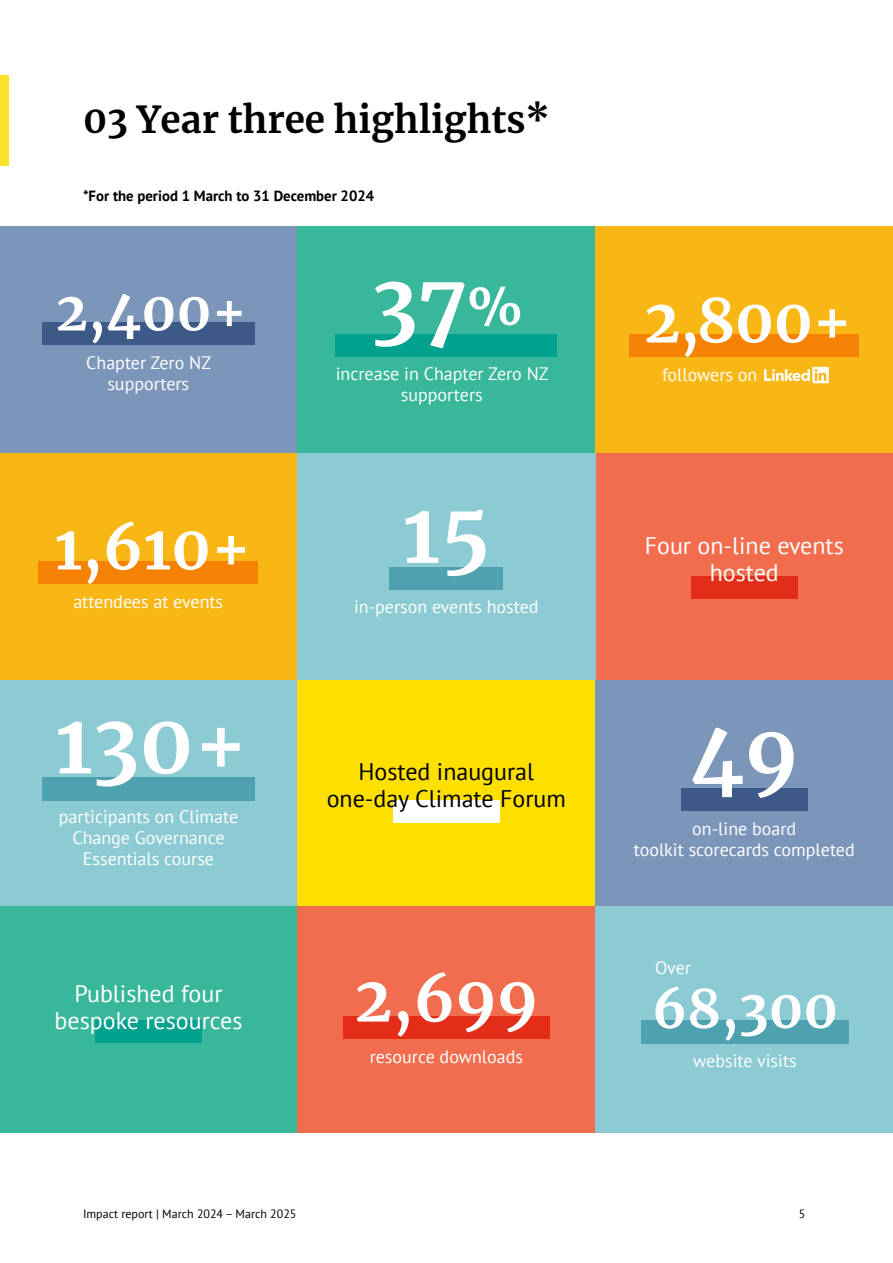
<style>
.page{position:relative;width:893px;height:1263px;background:#fff}
.page>*{position:absolute;margin:0;border:0;box-sizing:border-box;transform-origin:0 0}
.t1{font:700 82.5px "Merriweather";color:#fff}
.t2{font:700 62.7px "Merriweather";color:#fff}
.t3{font:700 60.75px "Merriweather";color:#fff}
.t4{font:700 60.15px "Merriweather";color:#fff}
.t5{font:700 53.55px "Merriweather";color:#fff}
.t6{font:700 52.8px "Merriweather";color:#fff}
.t7{font:700 36.75px "Merriweather";color:#000}
.t8{font:24px/27px "PT Sans";color:#fff;text-align:center}
.t9{font:24px/27px "PT Sans";color:#000;text-align:center}
.t10{font:18px/21px "PT Sans";color:#fff;text-align:center}
.t11{font:700 14.85px "PT Sans";color:#000}
.t12{font:12px "PT Sans";color:#000}
.s1{font-size:52.5px}
</style>
<div class="page">
<div style="left:297px;top:680px;width:299px;height:226px;background:#fee000"></div>
<div style="left:393px;top:800px;width:106px;height:23px;background:#fff"></div>
<div style="left:0;top:76px;width:9px;height:90px;background:#ffe329"></div>
<div style="left:596px;top:453px;width:297px;height:227px;background:#f16d4e"></div>
<div style="left:596px;top:680px;width:297px;height:226px;background:#7c96ba"></div>
<div style="left:0;top:680px;width:297px;height:226px;background:#8ccbd3"></div>
<div style="left:0;top:453px;width:297px;height:227px;background:#f9b715"></div>
<div style="left:0;top:226px;width:297px;height:227px;background:#7c96ba"></div>
<div style="left:297px;top:226px;width:299px;height:227px;background:#38b79b"></div>
<div style="left:596px;top:226px;width:297px;height:227px;background:#f9b715"></div>
<div style="left:0;top:906px;width:297px;height:227px;background:#38b79b"></div>
<div style="left:297px;top:906px;width:299px;height:227px;background:#f16d4e"></div>
<div style="left:297px;top:453px;width:299px;height:227px;background:#8ccbd3"></div>
<div style="left:42px;top:322px;width:213px;height:23px;background:#3d5987"></div>
<div style="left:335px;top:334px;width:222px;height:23px;background:#00a28e"></div>
<div style="left:39px;top:561px;width:219px;height:22px;background:#f58202"></div>
<div style="left:691px;top:576px;width:106px;height:22px;background:#e32d19"></div>
<div style="left:629px;top:334px;width:229px;height:23px;background:#f58202"></div>
<svg style="left:764px;top:367px;width:65px;height:16px"></svg>
<div style="left:389px;top:567px;width:114px;height:23px;background:#4ea2af"></div>
<div style="left:681px;top:788px;width:126px;height:23px;background:#3d5987"></div>
<div style="left:343px;top:1016px;width:206px;height:23px;background:#e32d19"></div>
<div style="left:596px;top:906px;width:297px;height:227px;background:#8ccbd3"></div>
<div style="left:42px;top:777px;width:213px;height:23px;background:#4ea2af"></div>
<div style="left:95px;top:1020px;width:107px;height:22px;background:#00a28e"></div>
<div style="left:641px;top:1020px;width:208px;height:23px;background:#4ea2af"></div>
<h3 class="t7" style="left:83px;top:95px;width:468px">03 Year three highlights*</h3>
<p class="t11" style="left:83px;top:186px;width:293px">*For the period 1 March to 31 December 2024</p>
<h3 class="t5" style="left:56px;top:274px;width:193px">2,400+</h3>
<p class="t10" style="left:86px;top:352px;width:126px">Chapter Zero NZ supporters</p>
<h3 class="t3" style="left:54px;top:505px;width:198px">1,610+</h3>
<p class="t10" style="left:73px;top:590px;width:151px">attendees at events</p>
<h1 class="t1" style="left:55px;top:686px;width:195px">130+</h1>
<p class="t10" style="left:59px;top:806px;width:181px">participants on Climate<br>Change Governance<br>Essentials course</p>
<h1 class="t1" style="left:371px;top:246px;width:153px">37<span class="s1">%</span></h1>
<p class="t10" style="left:336px;top:363px;width:214px">increase in Chapter Zero NZ supporters</p>
<h1 class="t1" style="left:402px;top:476px;width:90px">15</h1>
<p class="t10" style="left:354px;top:596px;width:186px">in-person events hosted</p>
<h3 class="t9" style="left:327px;top:757px;width:241px">Hosted inaugural one-day Climate Forum</h3>
<h3 class="t4" style="left:644px;top:279px;width:210px">2,800+</h3>
<p class="t10" style="left:662px;top:363px;width:97px">followers on</p>
<h3 class="t8" style="left:645px;top:532px;width:201px">Four on-line events hosted</h3>
<h1 class="t1" style="left:690px;top:697px;width:111px">49</h1>
<p class="t10" style="left:634px;top:817px;width:222px">on-line board<br>toolkit scorecards completed</p>
<h3 class="t8" style="left:55px;top:979px;width:189px">Published four bespoke resources</h3>
<p class="t10" style="left:655px;top:957px;width:37px">Over</p>
<h3 class="t6" style="left:652px;top:972px;width:188px">68,300</h3>
<h2 class="t2" style="left:354px;top:955px;width:185px">2,699</h2>
<p class="t10" style="left:370px;top:1045px;width:155px">resource downloads</p>
<p class="t10" style="left:693px;top:1049px;width:105px">website visits</p>
<p class="t12" style="left:83px;top:1206px;width:215px">Impact report | March 2024 – March 2025</p>
<p class="t12" style="left:799px;top:1206px;width:8px">5</p>
</div>
